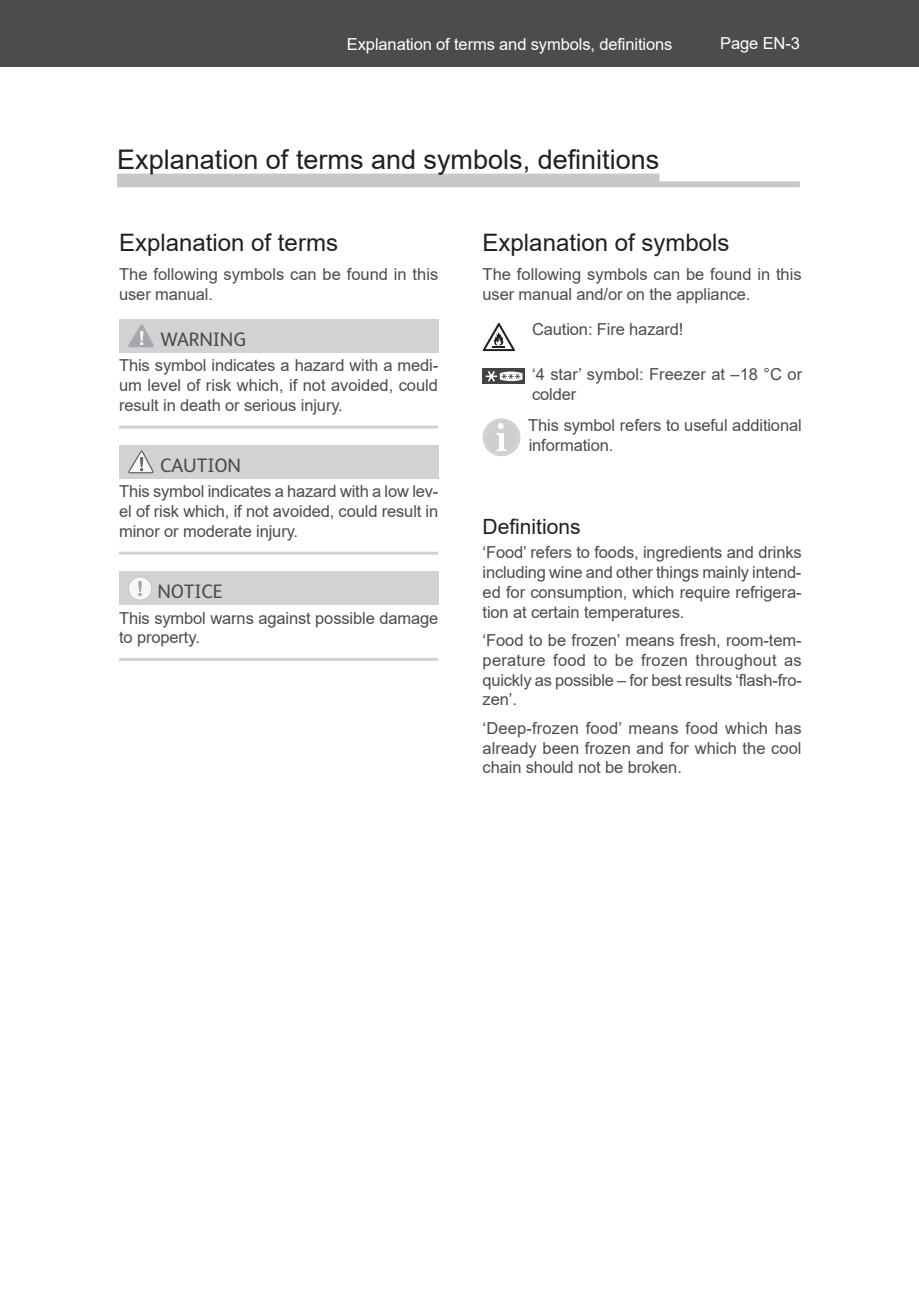
<style>
.page{position:relative;width:919px;height:1289px;background:#fff}
.page>*{position:absolute;margin:0;border:0;box-sizing:border-box;transform-origin:0 0}
.t1{font:27px "Arial";color:#231f20}
.t2{font:24px "Arial";color:#231f20}
.t3{font:21px "Arial";color:#231f20}
.t4{font:19.5px "FS Albert";letter-spacing:-.005em;color:#4b4c4d}
.t5{font:16.5px/19.8px "Arial";letter-spacing:-.01em;color:#4b4c4d}
.t6{font:16.5px "Arial";letter-spacing:-.01em;color:#fff}
</style>
<div class="page">
<div style="left:13px;top:0;width:905px;height:67px;background:#4b4c4d"></div>
<div style="left:0;top:0;width:13px;height:67px;background:#4b4c4d"></div>
<div style="left:117px;top:173px;width:542px;height:12px;background:#c7c8ca"></div>
<div style="left:117px;top:181px;width:682px;height:6px;background:#c7c8ca"></div>
<div style="left:119px;top:320px;width:319px;height:33px;background:#d1d2d4"></div>
<hr style="left:119px;top:425px;width:319px;height:3px;background:#d1d2d4">
<div style="left:119px;top:446px;width:319px;height:33px;background:#d1d2d4"></div>
<hr style="left:119px;top:551px;width:319px;height:3px;background:#d1d2d4">
<div style="left:119px;top:572px;width:319px;height:33px;background:#d1d2d4"></div>
<hr style="left:119px;top:658px;width:319px;height:3px;background:#d1d2d4">
<svg style="left:128px;top:324px;width:26px;height:23px"></svg>
<svg style="left:128px;top:450px;width:26px;height:23px"></svg>
<svg style="left:128px;top:577px;width:24px;height:23px"></svg>
<svg style="left:482px;top:323px;width:33px;height:28px"></svg>
<div style="left:482px;top:368px;width:43px;height:16px;background:#424445"></div>
<svg style="left:485px;top:371px;width:37px;height:10px"></svg>
<svg style="left:482px;top:418px;width:38px;height:38px"></svg>
<p class="t6" style="left:347px;top:33px;width:327px">Explanation of terms and symbols, definitions</p>
<p class="t6" style="left:720px;top:32px;width:81px">Page EN-3</p>
<h1 class="t1" style="left:117px;top:140px;width:543px">Explanation of terms and symbols, definitions</h1>
<h2 class="t2" style="left:119px;top:226px;width:220px">Explanation of terms</h2>
<p class="t5" style="left:119px;top:264px;width:321px">The following symbols can be found in this user manual.</p>
<p class="t4" style="left:160px;top:326px;width:87px">WARNING</p>
<p class="t5" style="left:119px;top:355px;width:321px;text-align:justify">This symbol indicates a hazard with a medi&shy;um level of risk which, if not avoided, could result in death or serious injury.</p>
<p class="t4" style="left:160px;top:452px;width:82px">CAUTION</p>
<p class="t5" style="left:119px;top:481px;width:321px;text-align:justify">This symbol indicates a hazard with a low lev&shy;el of risk which, if not avoided, could result in minor or moderate injury.</p>
<p class="t4" style="left:157px;top:578px;width:67px">NOTICE</p>
<p class="t5" style="left:119px;top:607px;width:321px">This symbol warns against possible damage to property.</p>
<h2 class="t2" style="left:482px;top:226px;width:248px">Explanation of symbols</h2>
<p class="t5" style="left:482px;top:264px;width:321px">The following symbols can be found in this user manual and/or on the appliance.</p>
<p class="t5" style="left:532px;top:319px;width:153px">Caution: Fire hazard!</p>
<p class="t5" style="left:532px;top:365px;width:272px">‘4 star’ symbol: Freezer at –18 °C or colder</p>
<p class="t5" style="left:528px;top:415px;width:275px">This symbol refers to useful additional information.</p>
<p class="t3" style="left:482px;top:512px;width:100px">Definitions</p>
<p class="t5" style="left:482px;top:542px;width:321px;text-align:justify">‘Food’ refers to foods, ingredients and drinks including wine and other things mainly intend&shy;ed for consumption, which require refrigera&shy;tion at certain temperatures.</p>
<p class="t5" style="left:482px;top:630px;width:321px;text-align:justify">‘Food to be frozen’ means fresh, room-tem&shy;perature food to be frozen throughout as quickly as possible – for best results ‘flash-fro&shy;zen’.</p>
<p class="t5" style="left:482px;top:718px;width:320px;text-align:justify">‘Deep-frozen food’ means food which has already been frozen and for which the cool chain should not be broken.</p>
</div>
